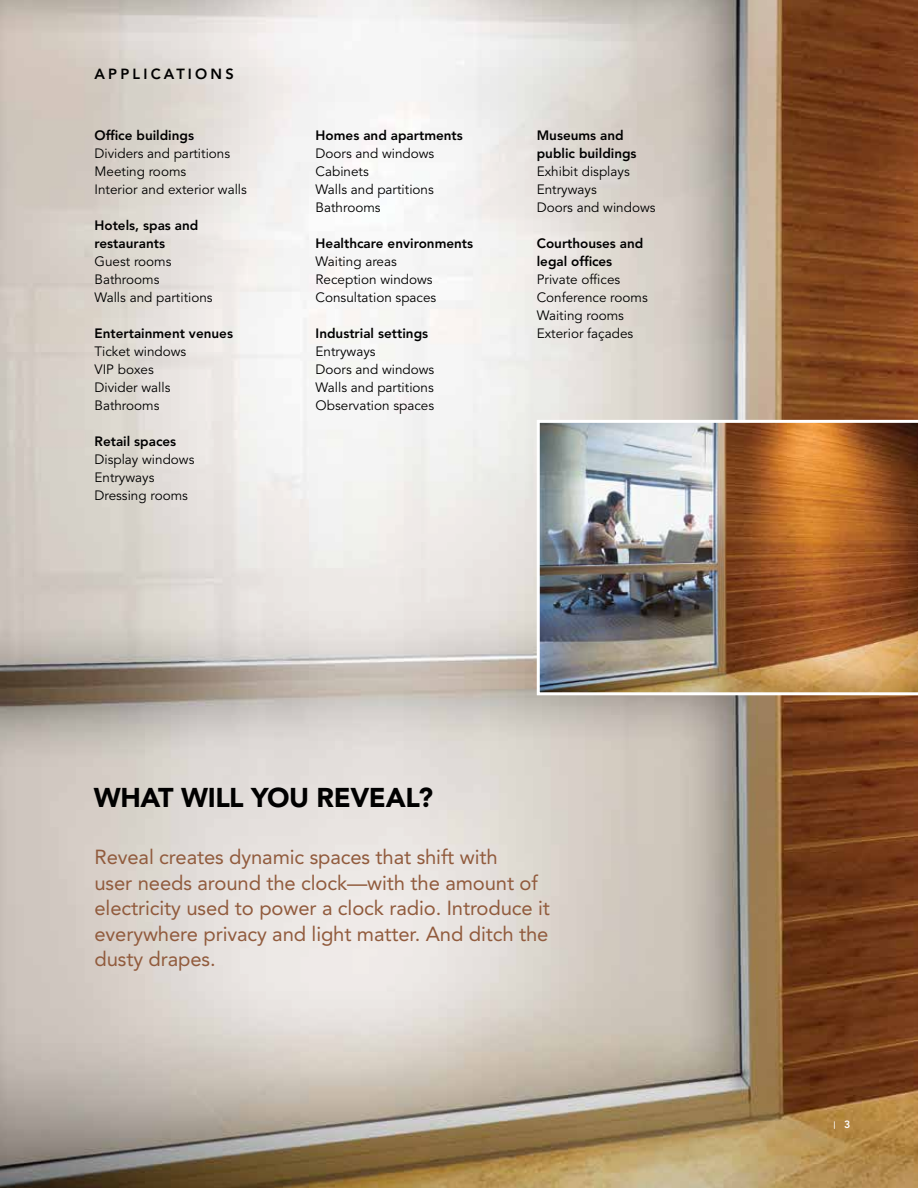
<style>
.page{position:relative;width:918px;height:1188px;background:#fff}
.page>*{position:absolute;margin:0;border:0;box-sizing:border-box;transform-origin:0 0}
.t1{font:900 27px "Avenir";letter-spacing:-.015em;color:#000}
.t2{font:20.25px/25.5px "Avenir LT Std";letter-spacing:-.005em;color:#915b3d}
.t3{font:800 14.7px "Avenir LT Std";letter-spacing:.22em;color:#000}
.t4{font:13.5px/18px "Avenir LT Std";color:#000}
.t5{font:800 13.5px/18px "Avenir LT Std";color:#000}
.t6{font:800 7.5px "Avenir LT Std";color:#fff}
.s1{font-size:10.5px}
</style>
<div class="page">
<img style="left:0;top:0;width:918px;height:1188px">
<img style="left:537px;top:420px;width:381px;height:275px">
<p class="t3" style="left:94px;top:65px;width:141px">Appl ications</p>
<p class="t5" style="left:94px;top:126px;width:101px">Office buildings</p>
<p class="t4" style="left:94px;top:145px;width:154px">Dividers and partitions<br>Meeting rooms<br>Interior and exterior walls</p>
<p class="t5" style="left:94px;top:216px;width:105px">H otels, spas and restaurants</p>
<p class="t4" style="left:94px;top:253px;width:120px">Guest rooms<br>Bathrooms<br>Walls and partitions</p>
<p class="t5" style="left:94px;top:324px;width:140px">Entertainment venues</p>
<p class="t4" style="left:94px;top:343px;width:93px">Ticket windows<br>VIP boxes<br>Divider walls<br>Bathrooms</p>
<p class="t5" style="left:94px;top:432px;width:83px">Retail spaces</p>
<p class="t4" style="left:94px;top:451px;width:101px">Display windows<br>Entryways<br>Dressing rooms</p>
<p class="t5" style="left:316px;top:126px;width:149px">Homes and apartments</p>
<p class="t4" style="left:316px;top:145px;width:120px">Doors and windows<br>Cabinets<br>Walls and partitions<br>Bathrooms</p>
<p class="t5" style="left:316px;top:234px;width:159px">Healthcare environments</p>
<p class="t4" style="left:316px;top:253px;width:122px">Waiting areas<br>Reception windows<br>Consultation spaces</p>
<p class="t5" style="left:316px;top:324px;width:114px">Industrial settings</p>
<p class="t4" style="left:316px;top:343px;width:120px">Entryways<br>Doors and windows<br>Walls and partitions<br>Observation spaces</p>
<p class="t5" style="left:537px;top:126px;width:101px">Museums and public buildings</p>
<p class="t4" style="left:537px;top:163px;width:120px">Exhibit displays<br>Entryways<br>Doors and windows</p>
<p class="t5" style="left:537px;top:234px;width:108px">Courthouses and legal offices</p>
<p class="t4" style="left:537px;top:271px;width:113px">Private offices<br>Conference rooms<br>Waiting rooms<br>Exterior façades</p>
<h1 class="t1" style="left:94px;top:781px;width:341px">WHAT WILL YOU REVEAL?</h1>
<h2 class="t2" style="left:94px;top:845px;width:457px">Reveal creates dynamic spaces that shift with<br>user needs around the clock—with the amount of electricity used to power a clock radio. I ntroduce it everywhere privacy and light matter. And ditch the dusty drapes.</h2>
<p class="t6" style="left:834px;top:1120px;width:18px">| <span class="s1">3</span></p>
</div>
